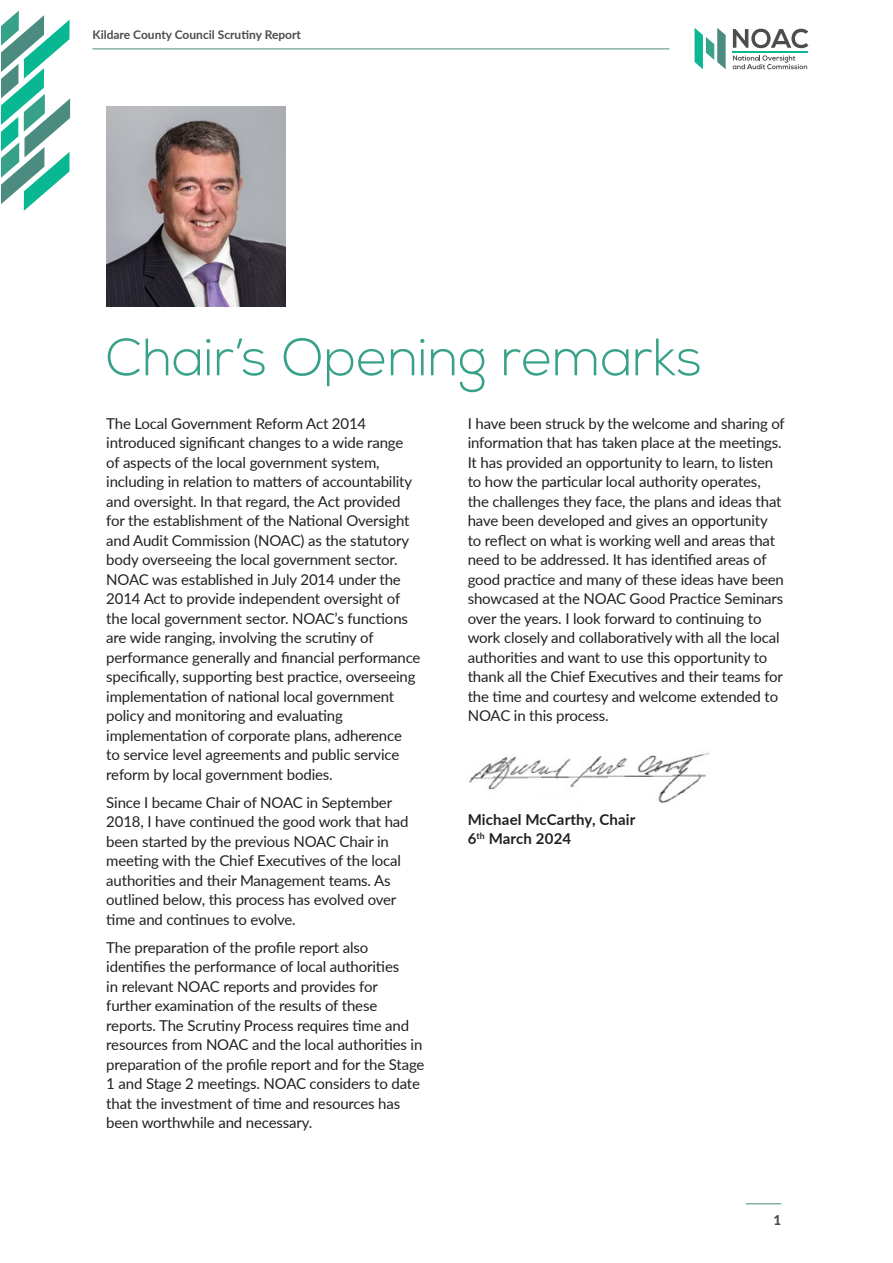
<style>
.page{position:relative;width:893px;height:1263px;background:#fff}
.page>*{position:absolute;margin:0;border:0;box-sizing:border-box;transform-origin:0 0}
.t1{font:300 52.5px "Nexa";color:#37a189}
.t2{font:15px/19.5px "Lato";letter-spacing:-.01em;color:#231f20}
.t3{font:700 15px/19.5px "Lato";letter-spacing:.01em;color:#231f20}
.t4{font:800 13.5px "Lato";color:#4b4c4c}
.t5{font:700 12px "Lato";color:#4b4c4c}
</style>
<div class="page">
<hr style="left:92px;top:49px;width:577px;height:1px;background:#488a7f">
<hr style="left:746px;top:1203px;width:35px;height:1px;background:#488a7f">
<svg style="left:1px;top:11px;width:69px;height:200px"></svg>
<svg style="left:732px;top:28px;width:76px;height:41px"></svg>
<svg style="left:733px;top:29px;width:75px;height:19px"></svg>
<svg style="left:694px;top:28px;width:32px;height:41px"></svg>
<svg style="left:733px;top:55px;width:74px;height:14px"></svg>
<hr style="left:733px;top:51px;width:75px;height:1px;background:#0db793">
<img style="left:106px;top:106px;width:180px;height:200px">
<img style="left:469px;top:753px;width:241px;height:51px">
<p class="t5" style="left:92px;top:26px;width:210px">Kildare County Council Scrutiny Report</p>
<h1 class="t1" style="left:106px;top:327px;width:598px">Chair’s Opening remarks</h1>
<p class="t2" style="left:106px;top:413px;width:316px">The Local Government Reform Act 2014 introduced significant changes to a wide range of aspects of the local government system, including in relation to matters of accountability and oversight. In that regard, the Act provided for the establishment of the National Oversight and Audit Commission (NOAC) as the statutory body overseeing the local government sector.<br>NOAC was established in July 2014 under the 2014 Act to provide independent oversight of the local government sector. NOAC’s functions are wide ranging, involving the scrutiny of performance generally and financial performance specifically, supporting best practice, overseeing implementation of national local government policy and monitoring and evaluating implementation of corporate plans, adherence<br>to service level agreements and public service reform by local government bodies.</p>
<p class="t2" style="left:106px;top:792px;width:304px">Since I became Chair of NOAC in September 2018, I have continued the good work that had been started by the previous NOAC Chair in meeting with the Chief Executives of the local authorities and their Management teams. As outlined below, this process has evolved over time and continues to evolve.</p>
<p class="t2" style="left:106px;top:937px;width:320px">The preparation of the profile report also identifies the performance of local authorities<br>in relevant NOAC reports and provides for further examination of the results of these reports. The Scrutiny Process requires time and resources from NOAC and the local authorities in preparation of the profile report and for the Stage 1 and Stage 2 meetings. NOAC considers to date that the investment of time and resources has been worthwhile and necessary.</p>
<p class="t2" style="left:468px;top:413px;width:319px">I have been struck by the welcome and sharing of information that has taken place at the meetings.<br>It has provided an opportunity to learn, to listen to how the particular local authority operates, the challenges they face, the plans and ideas that have been developed and gives an opportunity to reflect on what is working well and areas that need to be addressed. It has identified areas of good practice and many of these ideas have been showcased at the NOAC Good Practice Seminars over the years. I look forward to continuing to work closely and collaboratively with all the local authorities and want to use this opportunity to thank all the Chief Executives and their teams for the time and courtesy and welcome extended to NOAC in this process.</p>
<p class="t3" style="left:468px;top:809px;width:169px">Michael McCarthy, Chair<br>6<sup>th</sup> March 2024</p>
<p class="t4" style="left:773px;top:1210px;width:9px">1</p>
</div>
